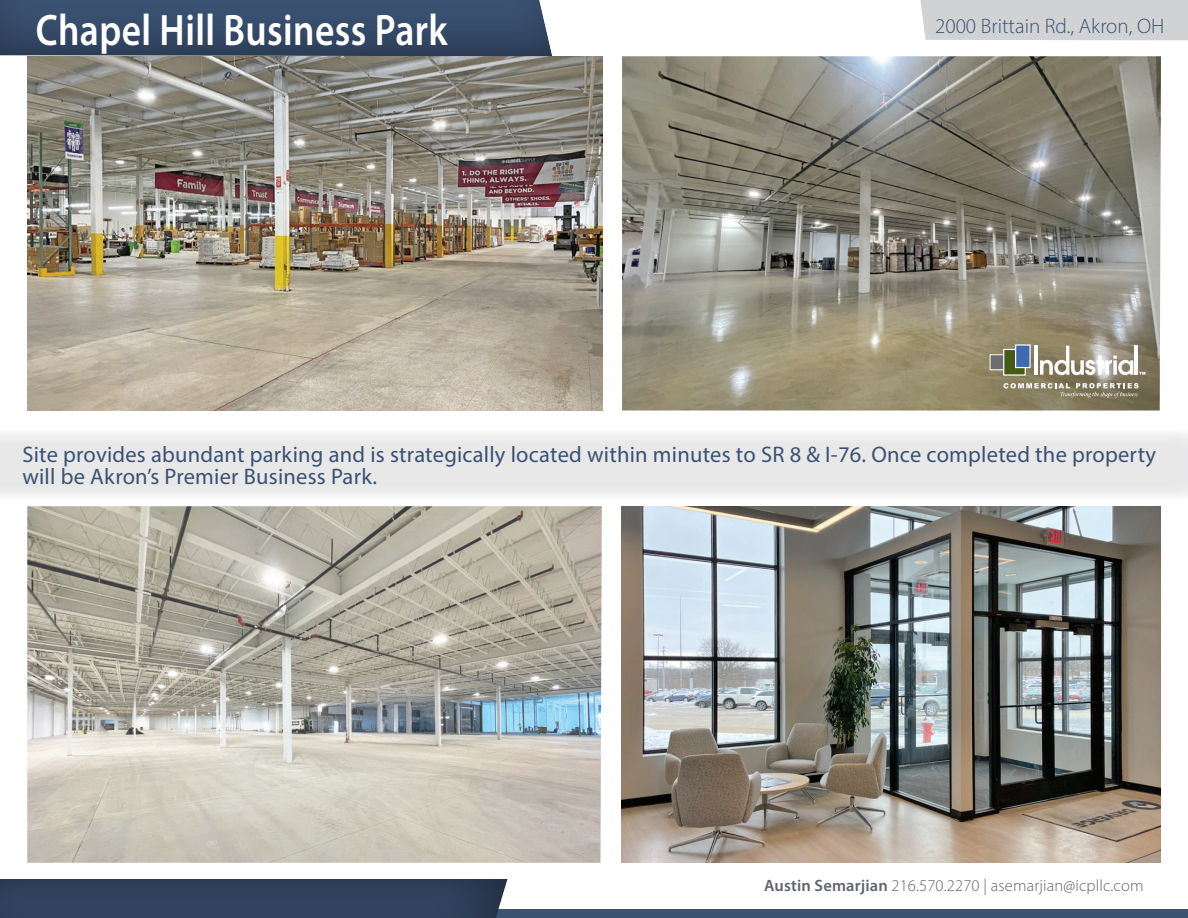
<style>
.page{position:relative;width:1188px;height:918px;background:#fff}
.page>*{position:absolute;margin:0;border:0;box-sizing:border-box;transform-origin:0 0}
.t1{font:600 44.25px "Myriad Pro";letter-spacing:.01em;color:#fff;scale:.85 1}
.t2{font:22.5px/22.5px "Myriad Pro";letter-spacing:.01em;color:#3b5273}
.t3{font:300 21px "Myriad Pro";color:#3b5273}
.t4{font:300 16.5px "Myriad Pro";letter-spacing:.01em;color:#616569}
.s1{font-family:"Myriad Devanagari";font-weight:600}
</style>
<div class="page">
<img style="left:622px;top:56px;width:539px;height:355px">
<img style="left:27px;top:506px;width:575px;height:357px">
<hr style="left:1035px;top:346px;width:3px;height:29px;background:#fff">
<svg style="left:1040px;top:346px;width:93px;height:29px"></svg>
<hr style="left:1135px;top:346px;width:3px;height:29px;background:#fff">
<div style="left:990px;top:355px;width:24px;height:15px;background:#6c6d70"></div>
<div style="left:990px;top:354px;width:24px;height:16px;border:1px solid #fff"></div>
<div style="left:1004px;top:349px;width:21px;height:26px;background:#445a15"></div>
<div style="left:1003px;top:349px;width:23px;height:27px;border:1px solid #fff"></div>
<div style="left:1016px;top:345px;width:14px;height:23px;background:#3e6ab4"></div>
<div style="left:1015px;top:344px;width:16px;height:24px;border:1px solid #fff"></div>
<svg style="left:1004px;top:383px;width:135px;height:15px;background:#99937c"></svg>
<svg style="left:1139px;top:372px;width:6px;height:3px"></svg>
<img style="left:28px;top:56px;width:574px;height:355px">
<img style="left:622px;top:506px;width:539px;height:357px">
<div style="left:920px;top:0;width:268px;height:40px;background:#d1d2d4"></div>
<div style="left:0;top:0;width:553px;height:59px;background:#231f20;opacity:.5"></div>
<div style="left:0;top:430px;width:1188px;height:70px;background:linear-gradient(to right,#ebebec,#ebebec)"></div>
<div style="left:0;top:910px;width:1188px;height:8px;background:#3b5273"></div>
<div style="left:0;top:874px;width:509px;height:44px;background:#231f20;opacity:.5"></div>
<h1 class="t1" style="left:36px;top:2px;width:486px">Chapel Hill Business Park</h1>
<p class="t3" style="left:935px;top:13px;width:231px">2000 Brittain Rd., Akron, OH</p>
<p class="t2" style="left:22px;top:443px;width:1135px">Site provides abundant parking and is strategically located within minutes to SR 8 &amp; I-76. Once completed the property will be Akron’s Premier Business Park.</p>
<p class="t4" style="left:764px;top:876px;width:381px"><span class="s1">Austin Semarjian</span> 216.570.2270 | asemarjian@icpllc.com</p>
</div>
